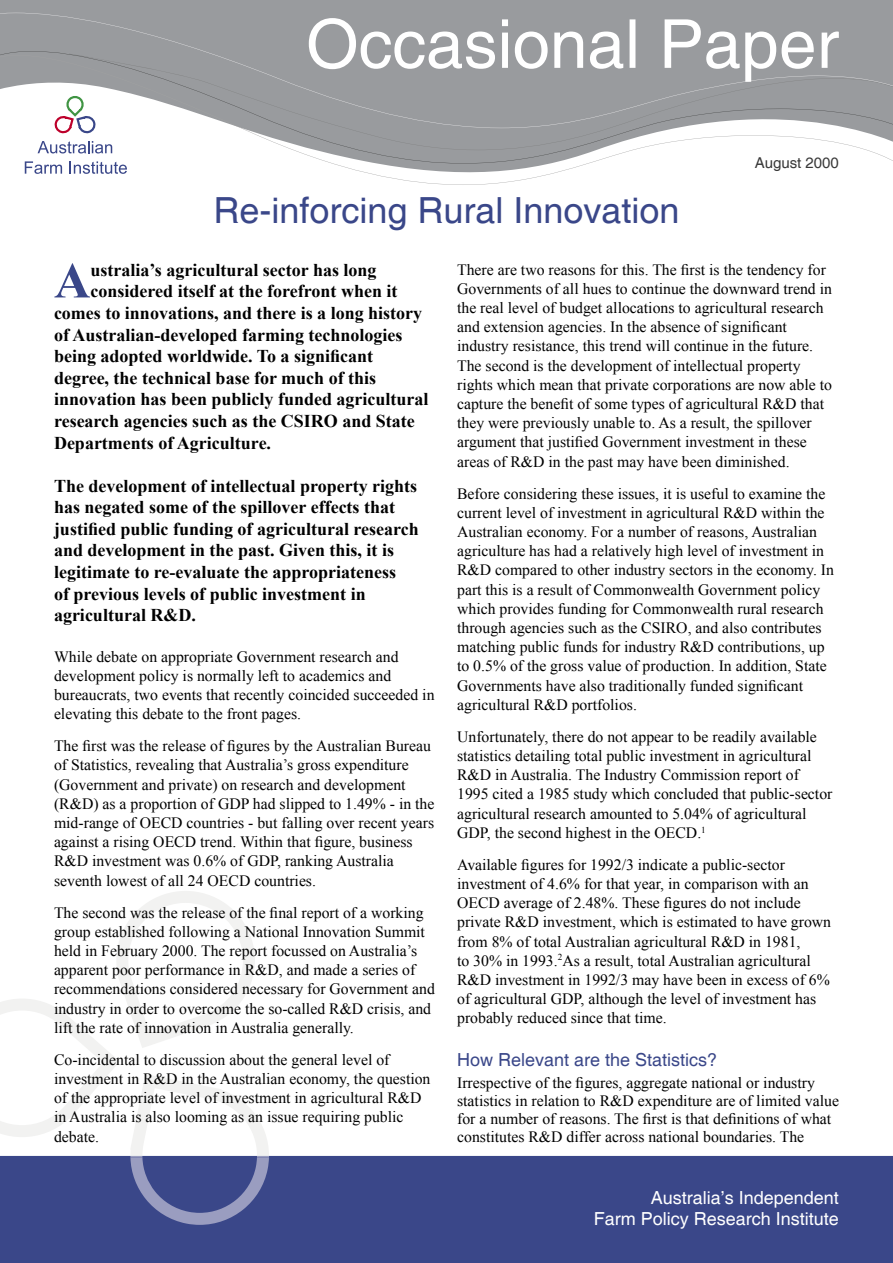
<style>
.page{position:relative;width:893px;height:1263px;background:#fff}
.page>*{position:absolute;margin:0;border:0;box-sizing:border-box;transform-origin:0 0}
.t1{font:67.5px "Helvetica";color:#fff}
.t2{font:700 50.55px "Times New Roman";color:#3a4789}
.t3{font:36px "Helvetica";color:#3a4789}
.t4{font:700 18px/21.6px "Times New Roman";color:#000}
.t5{font:18px/21.6px "Helvetica";color:#fff;text-align:right}
.t6{font:18px "Helvetica";color:#3a4789}
.t7{font:15.75px/19.2px "Times New Roman";color:#000}
.t8{font:15px "Helvetica";color:#393939}
</style>
<div class="page">
<div style="left:0;top:0;width:893px;height:13px;background:#999b9e"></div>
<div style="left:0;top:13px;width:893px;height:38px;background:#999b9e"></div>
<svg style="left:24px;top:164px;width:562px;height:21px"></svg>
<svg style="left:0;top:51px;width:893px;height:113px;fill:#999b9e"></svg>
<svg style="left:38px;top:96px;width:74px;height:57px"></svg>
<svg style="left:25px;top:161px;width:37px;height:13px"></svg>
<svg style="left:70px;top:161px;width:57px;height:13px"></svg>
<div style="left:0;top:1156px;width:893px;height:107px;background:#3a4789"></div>
<svg style="left:0;top:891px;width:269px;height:265px"></svg>
<svg style="left:130px;top:1156px;width:139px;height:69px"></svg>
<h1 class="t1" style="left:306px;top:5px;width:534px">Occasional Paper</h1>
<h3 class="t3" style="left:213px;top:190px;width:468px">Re-inforcing Rural Innovation</h3>
<p class="t8" style="left:755px;top:154px;width:86px">August 2000</p>
<h2 class="t2" style="left:54px;top:246px;width:38px">A</h2>
<p class="t4" style="left:91px;top:259px;width:287px">ustralia’s agricultural sector has long</p>
<p class="t4" style="left:91px;top:280px;width:308px">considered itself at the forefront when it</p>
<p class="t4" style="left:54px;top:302px;width:370px">comes to innovations, and there is a long history</p>
<p class="t4" style="left:54px;top:323px;width:350px">of Australian-developed farming technologies</p>
<p class="t4" style="left:54px;top:345px;width:321px">being adopted worldwide. To a significant</p>
<p class="t4" style="left:54px;top:367px;width:324px">degree, the technical base for much of this</p>
<p class="t4" style="left:54px;top:388px;width:376px">innovation has been publicly funded agricultural</p>
<p class="t4" style="left:54px;top:410px;width:362px">research agencies such as the CSIRO and State</p>
<p class="t4" style="left:54px;top:431px;width:219px">Departments of Agriculture.</p>
<p class="t4" style="left:54px;top:474px;width:366px">The development of intellectual property rights has negated some of the spillover effects that justified public funding of agricultural research and development in the past. Given this, it is legitimate to re-evaluate the appropriateness<br>of previous levels of public investment in agricultural R&amp;D.</p>
<p class="t7" style="left:54px;top:646px;width:382px">While debate on appropriate Government research and development policy is normally left to academics and bureaucrats, two events that recently coincided succeeded in elevating this debate to the front pages.</p>
<p class="t7" style="left:54px;top:736px;width:382px">The first was the release of figures by the Australian Bureau of Statistics, revealing that Australia’s gross expenditure (Government and private) on research and development (R&amp;D) as a proportion of GDP had slipped to 1.49% - in the mid-range of OECD countries - but falling over recent years against a rising OECD trend. Within that figure, business R&amp;D investment was 0.6% of GDP, ranking Australia seventh lowest of all 24 OECD countries.</p>
<p class="t7" style="left:54px;top:902px;width:382px">The second was the release of the final report of a working group established following a National Innovation Summit held in February 2000. The report focussed on Australia’s apparent poor performance in R&amp;D, and made a series of recommendations considered necessary for Government and industry in order to overcome the so-called R&amp;D crisis, and lift the rate of innovation in Australia generally.</p>
<p class="t7" style="left:54px;top:1049px;width:378px">Co-incidental to discussion about the general level of investment in R&amp;D in the Australian economy, the question of the appropriate level of investment in agricultural R&amp;D in Australia is also looming as an issue requiring public debate.</p>
<p class="t7" style="left:457px;top:259px;width:376px">There are two reasons for this. The first is the tendency for Governments of all hues to continue the downward trend in the real level of budget allocations to agricultural research and extension agencies. In the absence of significant industry resistance, this trend will continue in the future.<br>The second is the development of intellectual property rights which mean that private corporations are now able to capture the benefit of some types of agricultural R&amp;D that they were previously unable to. As a result, the spillover argument that justified Government investment in these areas of R&amp;D in the past may have been diminished.</p>
<p class="t7" style="left:457px;top:483px;width:378px">Before considering these issues, it is useful to examine the current level of investment in agricultural R&amp;D within the Australian economy. For a number of reasons, Australian agriculture has had a relatively high level of investment in R&amp;D compared to other industry sectors in the economy. In part this is a result of Commonwealth Government policy which provides funding for Commonwealth rural research through agencies such as the CSIRO, and also contributes matching public funds for industry R&amp;D contributions, up to 0.5% of the gross value of production. In addition, State Governments have also traditionally funded significant agricultural R&amp;D portfolios.</p>
<p class="t7" style="left:457px;top:727px;width:377px">Unfortunately, there do not appear to be readily available statistics detailing total public investment in agricultural R&amp;D in Australia. The Industry Commission report of 1995 cited a 1985 study which concluded that public-sector agricultural research amounted to 5.04% of agricultural GDP, the second highest in the OECD.<sup>1</sup></p>
<p class="t7" style="left:457px;top:854px;width:376px">Available figures for 1992/3 indicate a public-sector investment of 4.6% for that year, in comparison with an OECD average of 2.48%. These figures do not include private R&amp;D investment, which is estimated to have grown from 8% of total Australian agricultural R&amp;D in 1981,<br>to 30% in 1993.<sup>2</sup>As a result, total Australian agricultural R&amp;D investment in 1992/3 may have been in excess of 6% of agricultural GDP, although the level of investment has probably reduced since that time.</p>
<p class="t6" style="left:457px;top:1049px;width:262px">How Relevant are the Statistics?</p>
<p class="t7" style="left:457px;top:1074px;width:383px;line-height:18px">Irrespective of the figures, aggregate national or industry statistics in relation to R&amp;D expenditure are of limited value for a number of reasons. The first is that definitions of what constitutes R&amp;D differ across national boundaries. The</p>
<p class="t5" style="left:594px;top:1187px;width:247px">Australia’s Independent<br>Farm Policy Research Institute</p>
</div>
